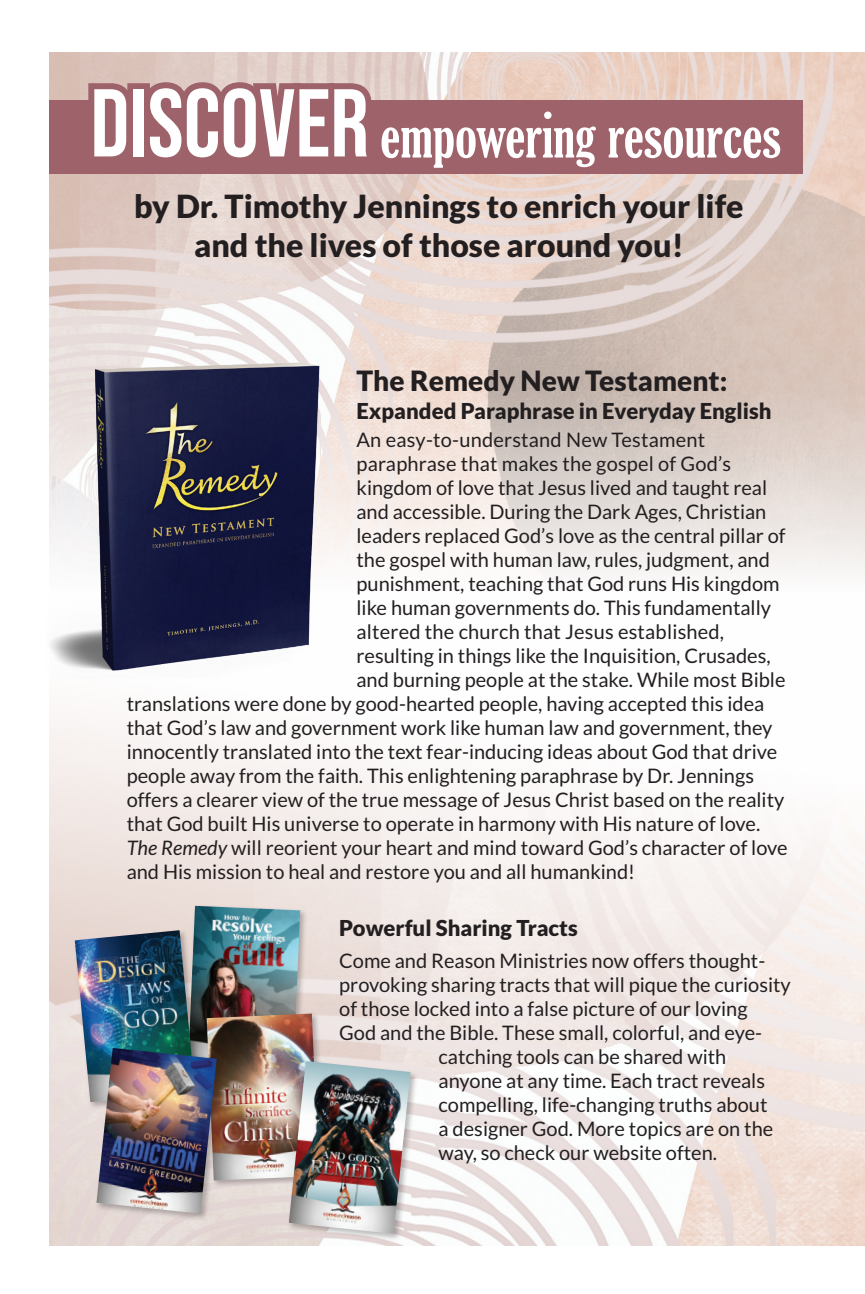
<style>
.page{position:relative;width:865px;height:1294px;background:#fff}
.page>*{position:absolute;margin:0;border:0;box-sizing:border-box;transform-origin:0 0}
.t1{font:extra-condensed 64px "Gloucester";color:#fff}
.t2{font:900 32px/38.4px "Lato";color:#231f20;text-align:center}
.t3{font:900 28px "Lato";color:#231f20}
.t4{font:900 22px "Lato";color:#231f20}
.t5{font:20px "Lato";color:#231f20}
.s1{font-family:"Bebas Neue";font-stretch:normal;font-size:96px;color:#9e626b}
.s2{font-style:italic}
</style>
<div class="page">
<img style="left:50px;top:716px;width:814px;height:529px">
<img style="left:50px;top:52px;width:814px;height:521px">
<img style="left:49px;top:356px;width:276px;height:315px">
<div style="left:50px;top:100px;width:753px;height:74px;background:#9e626b"></div>
<div style="left:186px;top:904px;width:122px;height:177px;background:#231f20;opacity:.3"></div>
<img style="left:188px;top:906px;width:112px;height:140px">
<div style="left:205px;top:1012px;width:121px;height:176px;background:#231f20;opacity:.3"></div>
<img style="left:207px;top:1013px;width:112px;height:167px">
<div style="left:287px;top:1059px;width:131px;height:182px;background:#231f20;opacity:.3"></div>
<img style="left:289px;top:1061px;width:121px;height:172px">
<div style="left:73px;top:928px;width:130px;height:182px;background:#231f20;opacity:.3"></div>
<img style="left:75px;top:930px;width:120px;height:172px">
<div style="left:95px;top:1046px;width:129px;height:175px;background:#231f20;opacity:.3"></div>
<img style="left:96px;top:1048px;width:121px;height:165px">
<h1 class="t1" style="left:90px;top:97px;width:692px"><span class="s1">DISCOVER</span> empowering resources</h1>
<h2 class="t2" style="left:134px;top:187px;width:611px">by Dr. Timothy Jennings to enrich your life and the lives of those around you!</h2>
<h3 class="t3" style="left:356px;top:364px;width:372px">The Remedy New Testament:</h3>
<p class="t4" style="left:356px;top:398px;width:416px">Expanded Paraphrase in Everyday English</p>
<p class="t5" style="left:356px;top:429px;width:350px">An easy-to-understand New Testament</p>
<p class="t5" style="left:356px;top:453px;width:376px">paraphrase that makes the gospel of God’s</p>
<p class="t5" style="left:356px;top:477px;width:412px">kingdom of love that Jesus lived and taught real</p>
<p class="t5" style="left:356px;top:501px;width:411px">and accessible. During the Dark Ages, Christian</p>
<p class="t5" style="left:356px;top:525px;width:430px">leaders replaced God’s love as the central pillar of</p>
<p class="t5" style="left:356px;top:549px;width:415px">the gospel with human law, rules, judgment, and</p>
<p class="t5" style="left:356px;top:573px;width:424px">punishment, teaching that God runs His kingdom</p>
<p class="t5" style="left:356px;top:597px;width:416px">like human governments do. This fundamentally</p>
<p class="t5" style="left:356px;top:621px;width:369px">altered the church that Jesus established,</p>
<p class="t5" style="left:356px;top:645px;width:415px">resulting in things like the Inquisition, Crusades,</p>
<p class="t5" style="left:356px;top:669px;width:430px">and burning people at the stake. While most Bible</p>
<p class="t5" style="left:127px;top:693px;width:639px">translations were done by good-hearted people, having accepted this idea</p>
<p class="t5" style="left:127px;top:717px;width:647px">that God’s law and government work like human law and government, they</p>
<p class="t5" style="left:127px;top:741px;width:652px">innocently translated into the text fear-inducing ideas about God that drive</p>
<p class="t5" style="left:127px;top:765px;width:628px">people away from the faith. This enlightening paraphrase by Dr. Jennings</p>
<p class="t5" style="left:127px;top:789px;width:659px">offers a clearer view of the true message of Jesus Christ based on the reality</p>
<p class="t5" style="left:127px;top:813px;width:635px">that God built His universe to operate in harmony with His nature of love.</p>
<p class="t5" style="left:127px;top:837px;width:662px"><span class="s2">The Remedy</span> will reorient your heart and mind toward God’s character of love</p>
<p class="t5" style="left:127px;top:861px;width:510px">and His mission to heal and restore you and all humankind!</p>
<p class="t4" style="left:339px;top:915px;width:240px">Powerful Sharing Tracts</p>
<p class="t5" style="left:339px;top:949px;width:427px">Come and Reason Ministries now offers thought-</p>
<p class="t5" style="left:339px;top:973px;width:453px">provoking sharing tracts that will pique the curiosity</p>
<p class="t5" style="left:339px;top:997px;width:410px">of those locked into a false picture of our loving</p>
<p class="t5" style="left:339px;top:1021px;width:424px">God and the Bible. These small, colorful, and eye-</p>
<p class="t5" style="left:438px;top:1045px;width:289px">catching tools can be shared with</p>
<p class="t5" style="left:438px;top:1069px;width:328px">anyone at any time. Each tract reveals</p>
<p class="t5" style="left:438px;top:1093px;width:330px">compelling, life-changing truths about</p>
<p class="t5" style="left:438px;top:1117px;width:336px">a designer God. More topics are on the</p>
<p class="t5" style="left:438px;top:1141px;width:280px">way, so check our website often.</p>
</div>
